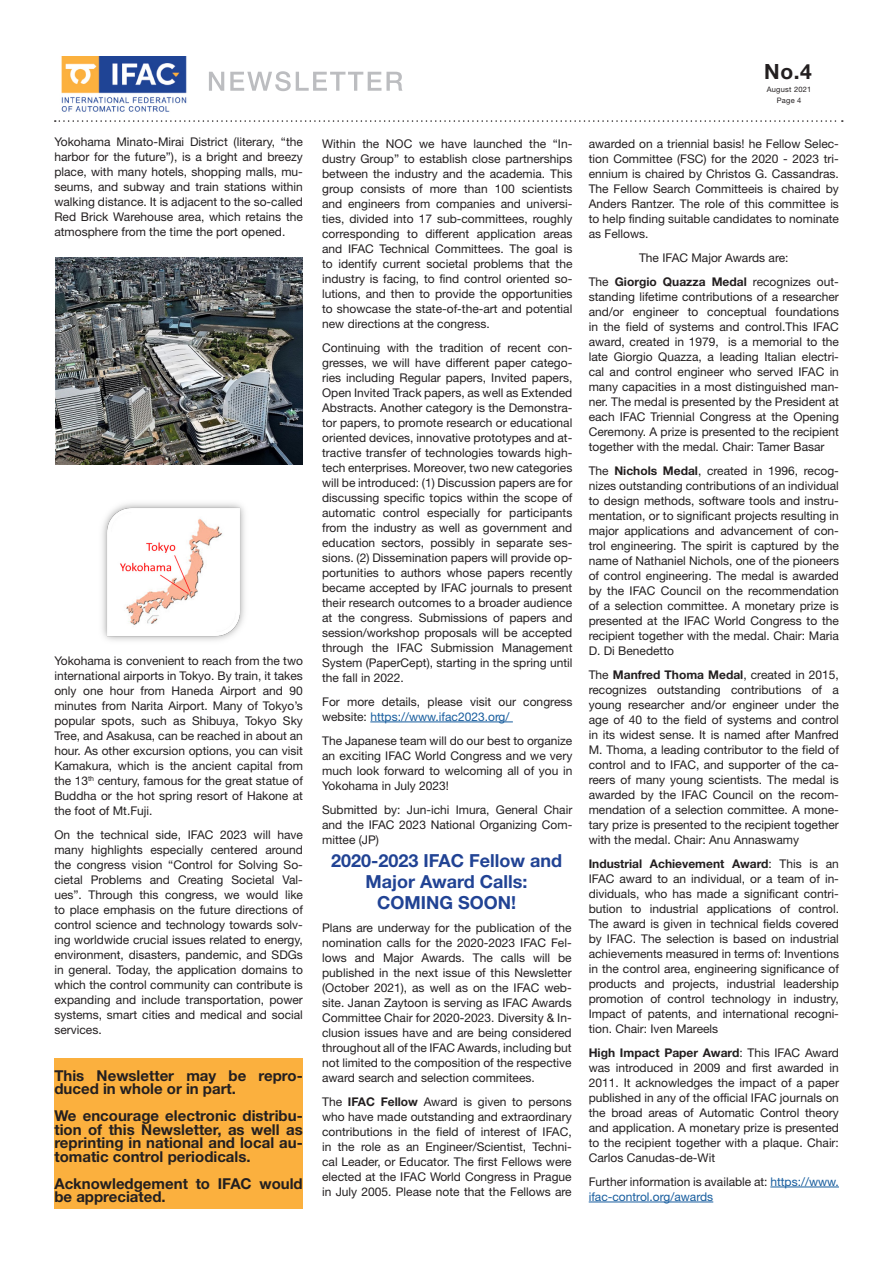
<style>
.page{position:relative;width:893px;height:1263px;background:#fff}
.page>*{position:absolute;margin:0;border:0;box-sizing:border-box;transform-origin:0 0}
.t1{font:700 21px "Helvetica Neue";color:#231f20}
.t2{font:700 18px/21px "Helvetica Neue";color:#214394;text-align:center}
.t3{font:700 15px/13.5px "Helvetica Neue";color:#231f20}
.t4{font:12px/15px "Helvetica Neue";color:#231f20;text-align:justify}
.t5{font:12px/15px "Helvetica Neue";color:#175d9e}
.t6{font:7.5px "Helvetica Neue";letter-spacing:.03em;color:#231f20}
.s1{color:#175d9e}
.s2{font-weight:700}
.s3{color:#231f20}
</style>
<div class="page">
<svg style="left:55px;top:120px;width:788px;height:2px"></svg>
<img style="left:61px;top:56px;width:126px;height:56px">
<svg style="left:209px;top:71px;width:194px;height:20px"></svg>
<div style="left:54px;top:1058px;width:249px;height:151px;background:#fbb03e"></div>
<hr style="left:370px;top:722px;width:143px;height:1px;background:#175d9e">
<img style="left:102px;top:503px;width:143px;height:138px">
<hr style="left:770px;top:1187px;width:69px;height:1px;background:#175d9e">
<hr style="left:589px;top:1202px;width:124px;height:1px;background:#175d9e">
<img style="left:56px;top:257px;width:247px;height:208px">
<p class="t4" style="left:54px;top:134px;width:250px">Yokohama Minato-Mirai District (literary, “the harbor for the future”), is a bright and breezy place, with many hotels, shopping malls, mu&shy;seums, and subway and train stations within walking distance. It is adjacent to the so-called Red Brick Warehouse area, which retains the atmosphere from the time the port opened.</p>
<p class="t4" style="left:54px;top:653px;width:250px">Yokohama is convenient to reach from the two international airports in Tokyo. By train, it takes only one hour from Haneda Airport and 90 minutes from Narita Airport. Many of Tokyo’s popular spots, such as Shibuya, Tokyo Sky Tree, and Asakusa, can be reached in about an hour. As other excursion options, you can visit Kamakura, which is the ancient capital from the 13<sup>th</sup> century, famous for the great statue of Buddha or the hot spring resort of Hakone at the foot of Mt.Fuji.</p>
<p class="t4" style="left:54px;top:827px;width:250px">On the technical side, IFAC 2023 will have many highlights especially centered around the congress vision “Control for Solving So&shy;cietal Problems and Creating Societal Val&shy;ues”. Through this congress, we would like to place emphasis on the future directions of control science and technology towards solv&shy;ing worldwide crucial issues related to energy, environment, disasters, pandemic, and SDGs in general. Today, the application domains to which the control community can contribute is expanding and include transportation, power systems, smart cities and medical and social services.</p>
<p class="t3" style="left:54px;top:1068px;width:250px">This Newsletter may be repro&shy;duced in whole or in part.</p>
<p class="t3" style="left:54px;top:1109px;width:250px;text-align:justify">We encourage electronic distribu&shy;tion of this Newsletter, as well as reprinting in national and local au&shy;tomatic control periodicals.</p>
<p class="t3" style="left:54px;top:1176px;width:250px">Acknowledgement to IFAC would be appreciated.</p>
<p class="t4" style="left:322px;top:136px;width:252px">Within the NOC we have launched the “In&shy;dustry Group” to establish close partnerships between the industry and the academia. This group consists of more than 100 scientists and engineers from companies and universi&shy;ties, divided into 17 sub-committees, roughly corresponding to different application areas and IFAC Technical Committees. The goal is to identify current societal problems that the industry is facing, to find control oriented so&shy;lutions, and then to provide the opportunities to showcase the state-of-the-art and potential new directions at the congress.</p>
<p class="t4" style="left:322px;top:340px;width:252px">Continuing with the tradition of recent con&shy;gresses, we will have different paper catego&shy;ries including Regular papers, Invited papers, Open Invited Track papers, as well as Extended Abstracts. Another category is the Demonstra&shy;tor papers, to promote research or educational oriented devices, innovative prototypes and at&shy;tractive transfer of technologies towards high&shy;tech enterprises. Moreover, two new categories will be introduced: (1) Discussion papers are for discussing specific topics within the scope of automatic control especially for participants from the industry as well as government and education sectors, possibly in separate ses&shy;sions. (2) Dissemination papers will provide op&shy;portunities to authors whose papers recently became accepted by IFAC journals to present their research outcomes to a broader audience at the congress. Submissions of papers and session/workshop proposals will be accepted through the IFAC Submission Management System (PaperCept), starting in the spring until the fall in 2022.</p>
<p class="t4" style="left:322px;top:694px;width:252px">For more details, please visit our congress website: <span class="s1">https://www.ifac2023.org/</span></p>
<p class="t4" style="left:322px;top:733px;width:252px">The Japanese team will do our best to organize an exciting IFAC World Congress and we very much look forward to welcoming all of you in Yokohama in July 2023!</p>
<p class="t4" style="left:322px;top:802px;width:252px">Submitted by: Jun-ichi Imura, General Chair and the IFAC 2023 National Organizing Com&shy;mittee (JP)</p>
<p class="t2" style="left:331px;top:849px;width:233px">2020-2023 IFAC Fellow and<br>Major Award Calls:</p>
<p class="t2" style="left:377px;top:891px;width:141px">COMING SOON!</p>
<p class="t4" style="left:322px;top:920px;width:251px">Plans are underway for the publication of the nomination calls for the 2020-2023 IFAC Fel&shy;lows and Major Awards. The calls will be published in the next issue of this Newsletter (October 2021), as well as on the IFAC web&shy;site. Janan Zaytoon is serving as IFAC Awards Committee Chair for 2020-2023. Diversity &amp; In&shy;clusion issues have and are being considered throughout all of the IFAC Awards, including but not limited to the composition of the respective award search and selection commitees.</p>
<p class="t4" style="left:322px;top:1094px;width:251px">The <span class="s2">IFAC Fellow</span> Award is given to persons who have made outstanding and extraordinary contributions in the field of interest of IFAC, in the role as an Engineer/Scientist, Techni&shy;cal Leader, or Educator. The first Fellows were elected at the IFAC World Congress in Prague in July 2005. Please note that the Fellows are</p>
<p class="t1" style="left:764px;top:58px;width:49px">No.4</p>
<p class="t6" style="left:767px;top:85px;width:46px">August 2021</p>
<p class="t6" style="left:777px;top:96px;width:26px">Page 4</p>
<p class="t4" style="left:589px;top:136px;width:252px">awarded on a triennial basis! he Fellow Selec&shy;tion Committee (FSC) for the 2020 - 2023 tri&shy;ennium is chaired by Christos G. Cassandras.<br>The Fellow Search Committeeis is chaired by Anders Rantzer. The role of this committee is to help finding suitable candidates to nominate as Fellows.</p>
<p class="t4" style="left:639px;top:250px;width:151px">The IFAC Major Awards are:</p>
<p class="t4" style="left:589px;top:274px;width:252px">The <span class="s2">Giorgio Quazza Medal</span> recognizes out&shy;standing lifetime contributions of a researcher and/or engineer to conceptual foundations in the field of systems and control.This IFAC award, created in 1979, is a memorial to the late Giorgio Quazza, a leading Italian electri&shy;cal and control engineer who served IFAC in many capacities in a most distinguished man&shy;ner. The medal is presented by the President at each IFAC Triennial Congress at the Opening Ceremony. A prize is presented to the recipient together with the medal. Chair: Tamer Basar</p>
<p class="t4" style="left:589px;top:463px;width:252px">The <span class="s2">Nichols Medal</span>, created in 1996, recog&shy;nizes outstanding contributions of an individual to design methods, software tools and instru&shy;mentation, or to significant projects resulting in major applications and advancement of con&shy;trol engineering. The spirit is captured by the name of Nathaniel Nichols, one of the pioneers of control engineering. The medal is awarded by the IFAC Council on the recommendation of a selection committee. A monetary prize is presented at the IFAC World Congress to the recipient together with the medal. Chair: Maria D. Di Benedetto</p>
<p class="t4" style="left:589px;top:667px;width:252px">The <span class="s2">Manfred Thoma Medal</span>, created in 2015, recognizes outstanding contributions of a young researcher and/or engineer under the age of 40 to the field of systems and control in its widest sense. It is named after Manfred M. Thoma, a leading contributor to the field of control and to IFAC, and supporter of the ca&shy;reers of many young scientists. The medal is awarded by the IFAC Council on the recom&shy;mendation of a selection committee. A mone&shy;tary prize is presented to the recipient together with the medal. Chair: Anu Annaswamy</p>
<p class="t4" style="left:589px;top:856px;width:252px"><span class="s2">Industrial Achievement Award</span>: This is an IFAC award to an individual, or a team of in&shy;dividuals, who has made a significant contri&shy;bution to industrial applications of control.<br>The award is given in technical fields covered by IFAC. The selection is based on industrial achievements measured in terms of: Inventions in the control area, engineering significance of products and projects, industrial leadership promotion of control technology in industry, Impact of patents, and international recogni&shy;tion. Chair: Iven Mareels</p>
<p class="t4" style="left:589px;top:1045px;width:252px"><span class="s2">High Impact Paper Award</span>: This IFAC Award was introduced in 2009 and first awarded in 2011. It acknowledges the impact of a paper published in any of the official IFAC journals on the broad areas of Automatic Control theory and application. A monetary prize is presented to the recipient together with a plaque. Chair:<br>Carlos Canudas-de-Wit</p>
<p class="t5" style="left:589px;top:1174px;width:252px"><span class="s3">Further information is available at:</span> https://www. ifac-control.org/awards</p>
</div>
